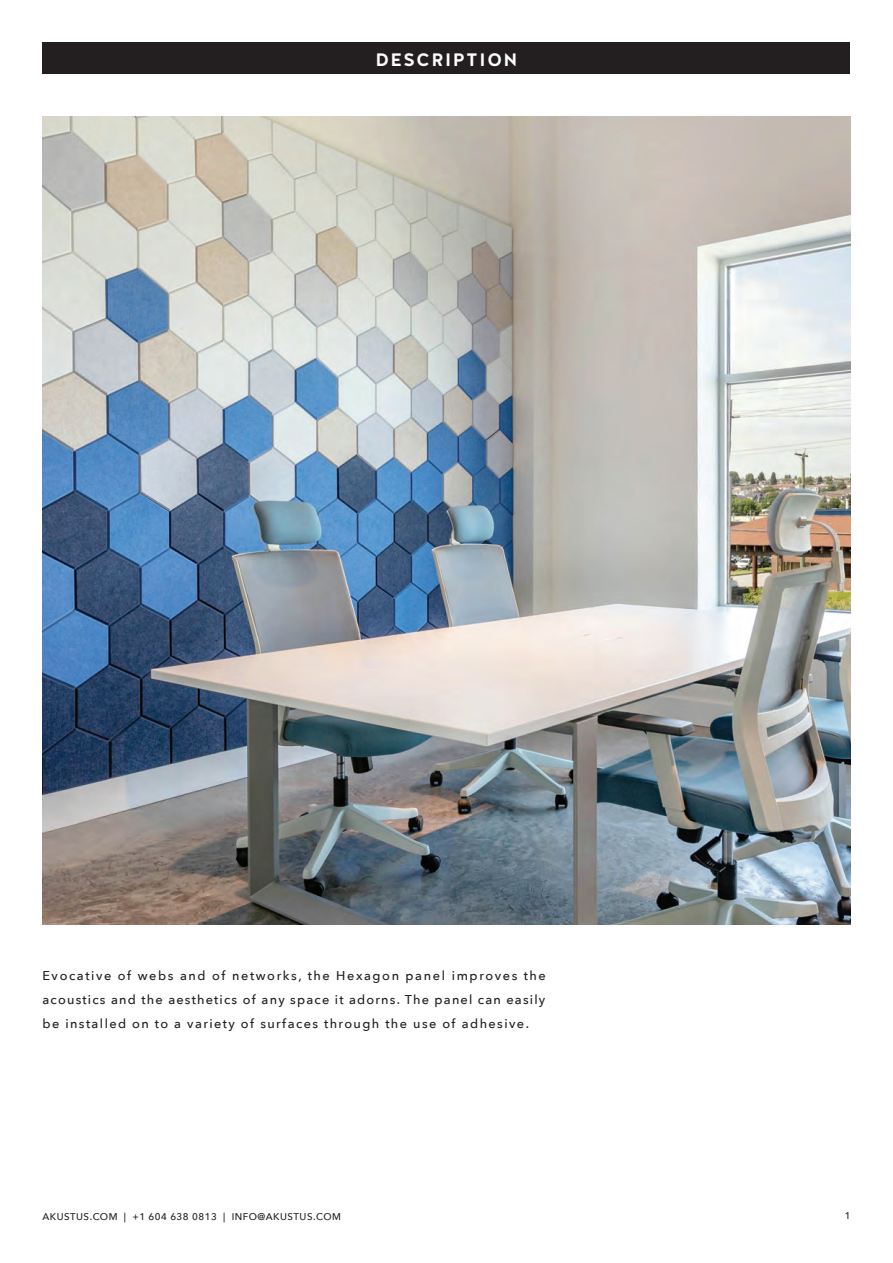
<style>
.page{position:relative;width:893px;height:1263px;background:#fff}
.page>*{position:absolute;margin:0;border:0;box-sizing:border-box;transform-origin:0 0}
.t1{font:700 18px "Halis R";letter-spacing:.08em;color:#fff}
.t2{font:500 12.75px/24px "Avenir Next";letter-spacing:.11em;color:#231f20;text-align:justify}
.t3{font:500 9.75px "Avenir Next";letter-spacing:.05em;color:#231f20}
</style>
<div class="page">
<div style="left:43px;top:43px;width:807px;height:31px;background:#231f20"></div>
<img style="left:43px;top:117px;width:807px;height:808px">
<p class="t1" style="left:376px;top:48px;width:143px">DESCRIPTION</p>
<p class="t2" style="left:43px;top:963px;width:505px">Evocative of webs and of networks, the Hexagon panel improves the acoustics and the aesthetics of any space it adorns. The panel can easily be installed on to a variety of surfaces through the use of adhesive.</p>
<p class="t3" style="left:43px;top:1209px;width:300px">AKUSTUS.COM | +1 604 638 0813 | INFO@AKUSTUS.COM</p>
<p class="t3" style="left:845px;top:1207px;width:7px">1</p>
</div>
